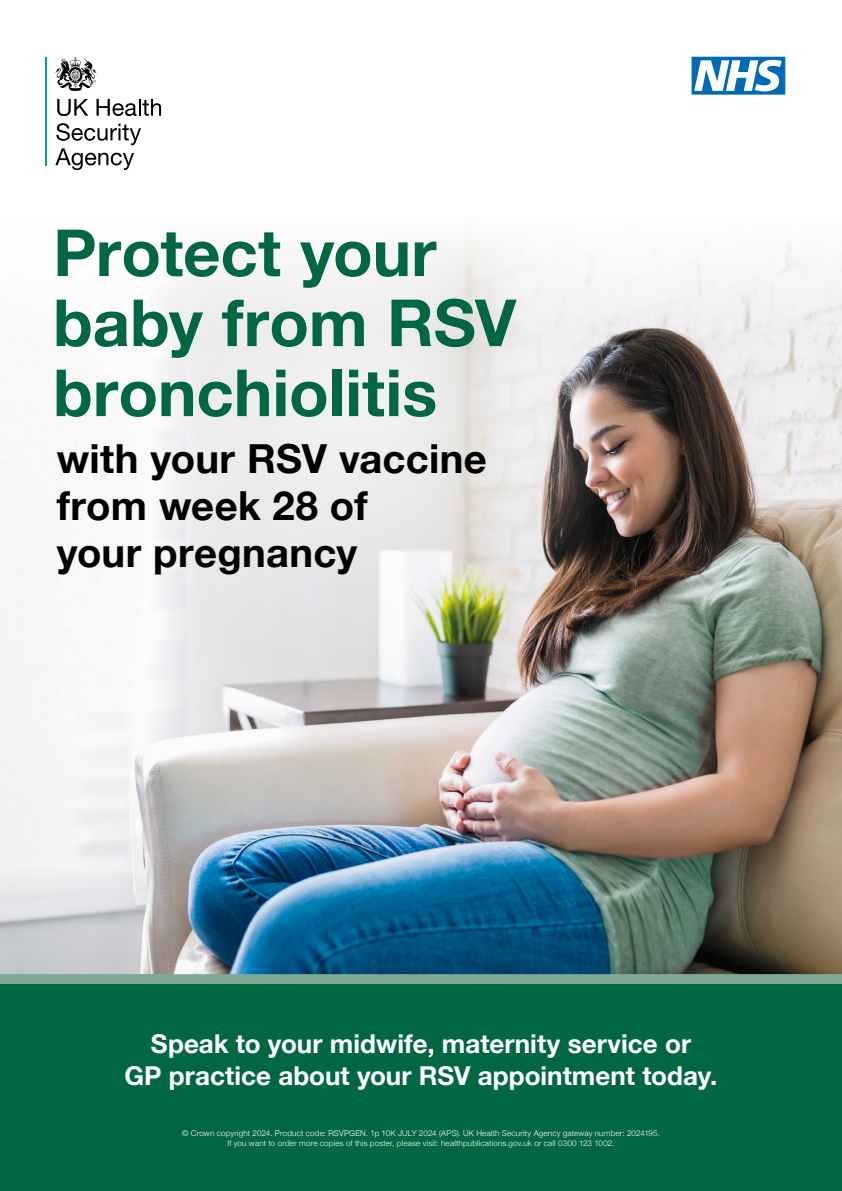
<style>
.page{position:relative;width:842px;height:1191px;background:#fff}
.page>*{position:absolute;margin:0;border:0;box-sizing:border-box;transform-origin:0 0}
.t1{font:700 65px/70px "Helvetica Neue";color:#064}
.t2{font:700 40px/47px "Helvetica Neue";letter-spacing:.005em;color:#000}
.t3{font:700 26px/32px "Helvetica Neue";color:#fff;text-align:center}
.t4{font:300 8px/10px "Helvetica Neue";letter-spacing:.025em;color:#fff;text-align:center}
</style>
<div class="page">
<img style="left:0;top:336px;width:842px;height:638px">
<svg style="left:92px;top:137px;width:538px;height:538px;fill:#ececed"></svg>
<div style="left:0;top:984px;width:842px;height:207px;background:#064"></div>
<div style="left:0;top:974px;width:842px;height:10px;background:#80a995"></div>
<div style="left:0;top:213px;width:842px;height:123px;background:#f7f7f7"></div>
<hr style="left:45px;top:57px;width:2px;height:108px;background:#00a58d">
<svg style="left:55px;top:57px;width:42px;height:34px"></svg>
<svg style="left:57px;top:99px;width:31px;height:17px"></svg>
<svg style="left:97px;top:99px;width:64px;height:17px"></svg>
<svg style="left:55px;top:123px;width:86px;height:47px"></svg>
<svg style="left:692px;top:57px;width:93px;height:38px"></svg>
<h1 class="t1" style="left:53px;top:220px;width:464px">Protect your baby from RSV bronchiolitis</h1>
<h1 class="t2" style="left:57px;top:436px;width:431px">with your RSV vaccine from week 28 of<br>your pregnancy</h1>
<h2 class="t3" style="left:125px;top:1028px;width:594px">Speak to your midwife, maternity service or<br>GP practice about your RSV appointment today.</h2>
<p class="t4" style="left:182px;top:1127px;width:479px">© Crown copyright 2024. Product code: RSVPGEN. 1p 10K JULY 2024 (APS). UK Health Security Agency gateway number: 2024195.<br>If you want to order more copies of this poster, please visit: healthpublications.gov.uk or call 0300 123 1002.</p>
</div>
